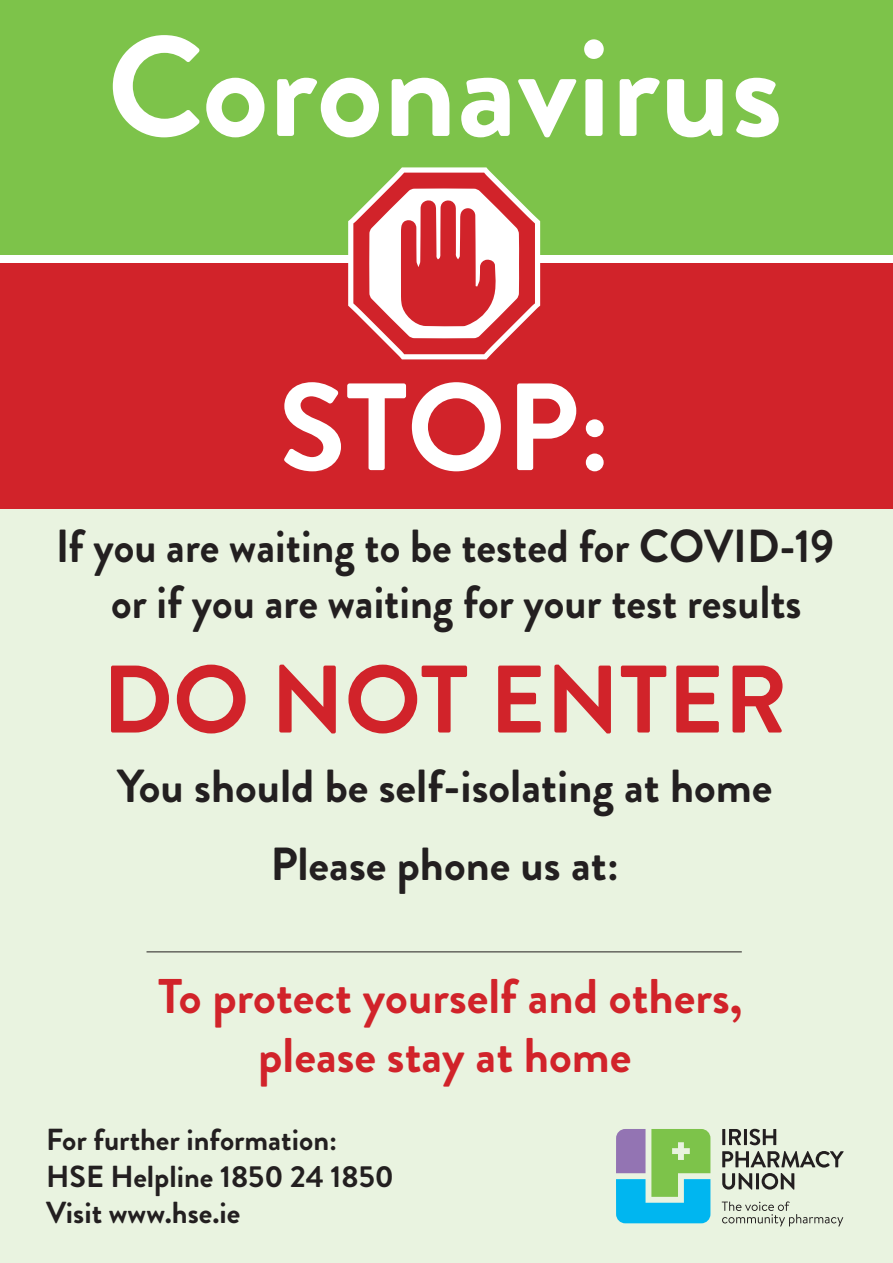
<style>
.page{position:relative;width:893px;height:1263px;background:#fff}
.page>*{position:absolute;margin:0;border:0;box-sizing:border-box;transform-origin:0 0}
.t1{font:700 142.05px "Brandon Grotesque";color:#fff}
.t2{font:700 123.75px "Brandon Grotesque";color:#fff}
.t3{font:700 95.7px "Brandon Grotesque";color:#d1232a}
.t4{font:700 48.6px/58.9px "Brandon Grotesque";color:#d1232a;text-align:center}
.t5{font:700 46.35px/55.7px "Brandon Grotesque";color:#231f20;text-align:center;scale:.95 1}
.t6{font:700 46.35px/77.8px "Brandon Grotesque";color:#231f20;text-align:center}
.t7{font:700 30.45px/36.5px "Brandon Grotesque";color:#231f20}
</style>
<div class="page">
<div style="left:0;top:476px;width:893px;height:787px;background:#e9f3e0"></div>
<div style="left:0;top:0;width:893px;height:254px;background:#7dc34a"></div>
<div style="left:0;top:263px;width:893px;height:245px;background:#d1232a"></div>
<hr style="left:722px;top:1129px;width:3px;height:16px;background:#231f20">
<svg style="left:729px;top:1129px;width:12px;height:16px"></svg>
<hr style="left:744px;top:1129px;width:3px;height:16px;background:#231f20">
<svg style="left:750px;top:1129px;width:26px;height:16px"></svg>
<svg style="left:722px;top:1151px;width:122px;height:16px"></svg>
<svg style="left:722px;top:1173px;width:30px;height:16px"></svg>
<hr style="left:756px;top:1173px;width:3px;height:16px;background:#231f20">
<svg style="left:762px;top:1173px;width:32px;height:16px"></svg>
<svg style="left:616px;top:1129px;width:94px;height:94px;background:#63b9ac"></svg>
<svg style="left:722px;top:1201px;width:121px;height:25px"></svg>
<svg style="left:348px;top:167px;width:192px;height:192px"></svg>
<hr style="left:147px;top:951px;width:595px;height:1px;background:#231f20">
<h1 class="t1" style="left:107px;top:-12px;width:677px">Coronavirus</h1>
<h2 class="t2" style="left:278px;top:341px;width:334px">STOP:</h2>
<p class="t5" style="left:56px;top:519px;width:821px">If you are waiting to be tested for COVID-19 or if you are waiting for your test results</p>
<h3 class="t3" style="left:102px;top:633px;width:687px">DO NOT ENTER</h3>
<p class="t6" style="left:117px;top:748px;width:657px">You should be self-isolating at home<br>Please phone us at:</p>
<p class="t4" style="left:158px;top:967px;width:586px">To protect yourself and others, please stay at home</p>
<p class="t7" style="left:46px;top:1122px;width:349px">For further information:<br>HSE Helpline 1850 24 1850<br>Visit www.hse.ie</p>
</div>
